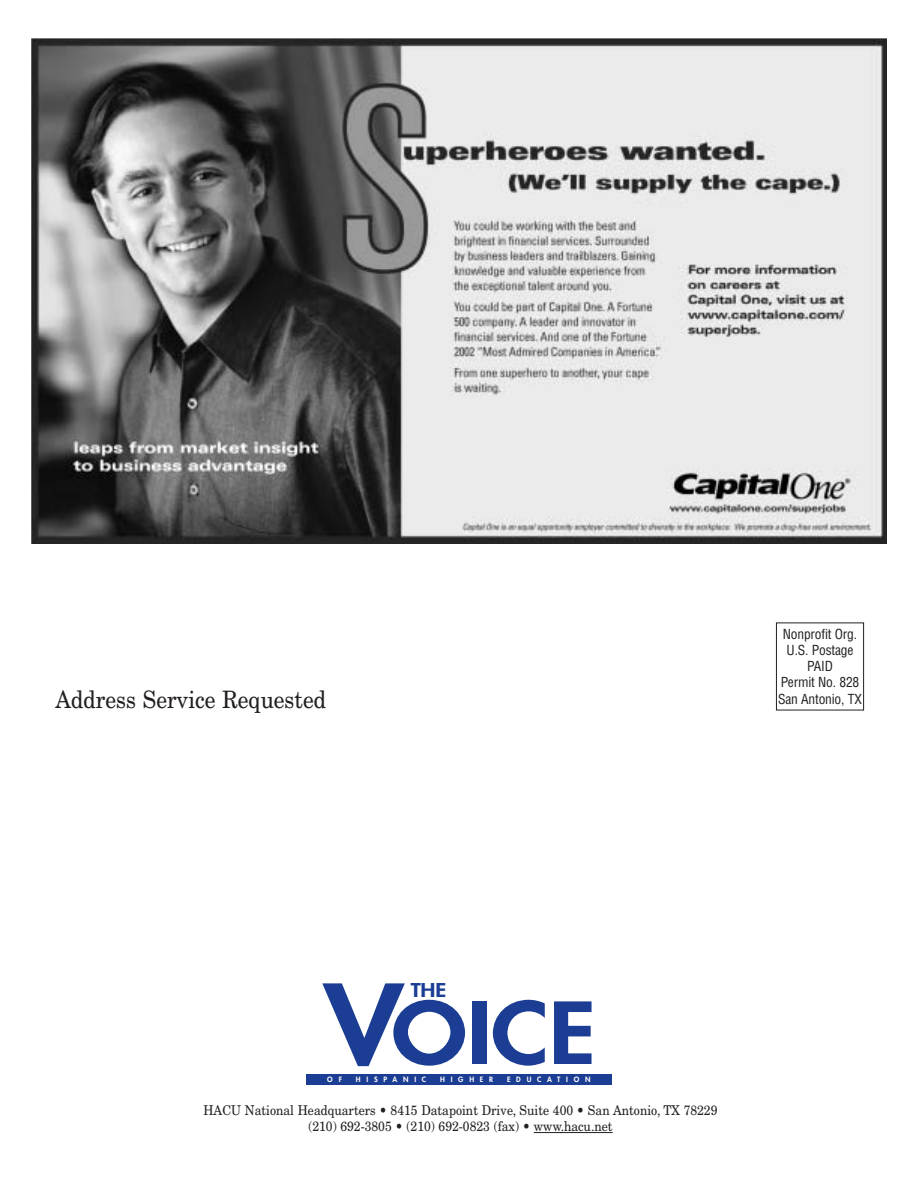
<style>
.page{position:relative;width:918px;height:1188px;background:#fff}
.page>*{position:absolute;margin:0;border:0;box-sizing:border-box;transform-origin:0 0}
.t1{font:800 106.95px "Futura";color:#1b3e94;scale:1.16 1}
.t2{font:800 82.95px "Futura";color:#1b3e94;scale:1.16 1}
.t3{font:24px "New Century Schlbk";color:#231f1f;scale:.9 1}
.t4{font:800 18.6px "Futura";color:#1b3e94;scale:1.2 1}
.t5{font:13.5px/16.2px "New Century Schlbk";color:#231f1f;text-align:center;scale:.9 1}
.t6{font:condensed 13.5px/16.2px "Helvetica";letter-spacing:-.015em;color:#231f1f;text-align:center}
.t7{font:800 7.2px "Futura";letter-spacing:.81em;color:#fff}
</style>
<div class="page">
<svg style="left:534px;top:1132px;width:27px;height:1px"></svg>
<hr style="left:561px;top:1132px;width:52px;height:1px;background:#231f1f">
<div style="left:776px;top:622px;width:88px;height:88px;border:1px solid #231f1f"></div>
<div style="left:306px;top:1074px;width:306px;height:10px;background:#1b3e94"></div>
<img style="left:32px;top:39px;width:855px;height:504px">
<h3 class="t3" style="left:56px;top:690px;width:302px">Address Service Requested</h3>
<p class="t6" style="left:778px;top:627px;width:85px">Nonprofit Org.<br>U.S. Postage<br>PAID<br>Permit No. 828<br>San Antonio, TX</p>
<h3 class="t4" style="left:411px;top:982px;width:31px">THE</h3>
<h1 class="t1" style="left:324px;top:973px;width:70px">V</h1>
<p class="t7" style="left:327px;top:1075px;width:16px">O F</p>
<p class="t7" style="left:356px;top:1075px;width:72px">HISPANIC</p>
<p class="t7" style="left:440px;top:1075px;width:55px">HIGHER</p>
<p class="t7" style="left:507px;top:1075px;width:85px">EDUCATION</p>
<h2 class="t2" style="left:392px;top:994px;width:177px">OICE</h2>
<p class="t5" style="left:204px;top:1103px;width:573px">HACU National Headquarters • 8415 Datapoint Drive, Suite 400 • San Antonio, TX 78229 (210) 692-3805 • (210) 692-0823 (fax) • www.hacu.net</p>
</div>
